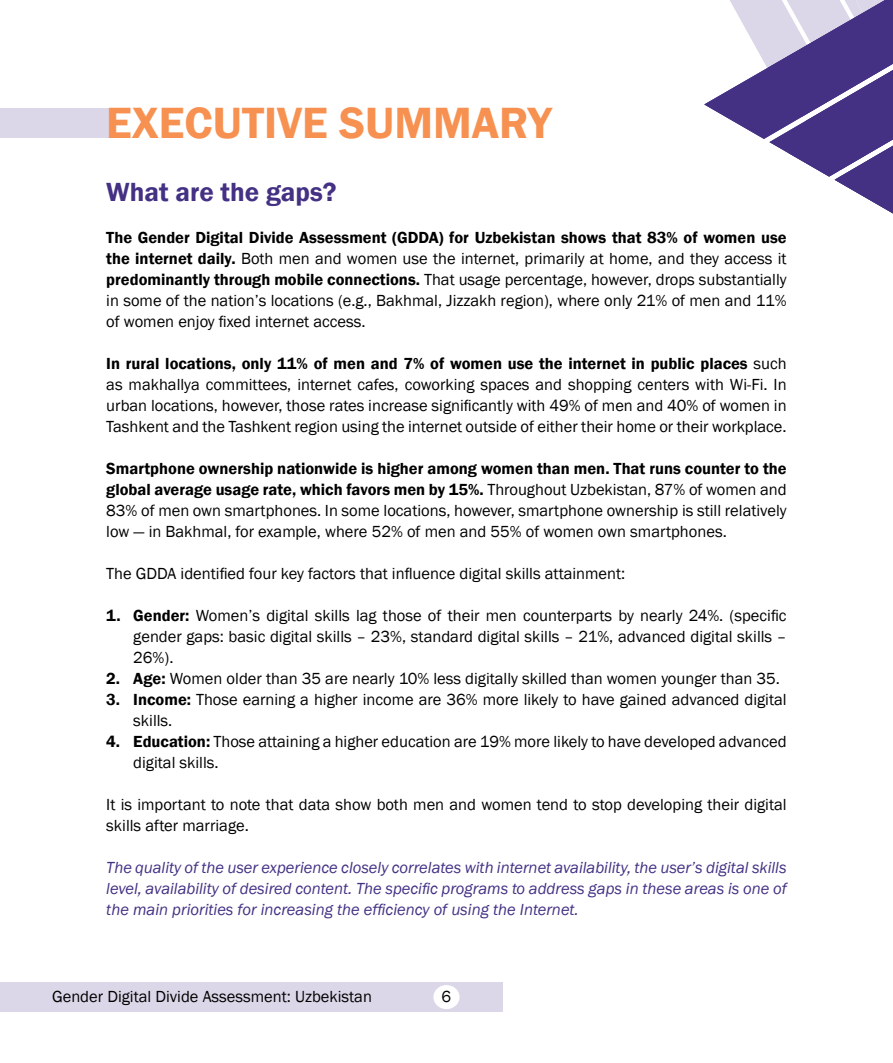
<style>
.page{position:relative;width:893px;height:1063px;background:#fff}
.page>*{position:absolute;margin:0;border:0;box-sizing:border-box;transform-origin:0 0}
.t1{font:600 45px "Franklin Gothic";color:#f79151}
.t2{font:600 27px "Franklin Gothic";color:#443184}
.t3{font:16.5px/21px "Franklin Gothic";color:#000;text-align:justify}
.t4{font:italic 16.5px/21px "Franklin Gothic";color:#443184;text-align:justify}
.s1{font-weight:600}
</style>
<div class="page">
<div style="left:0;top:982px;width:503px;height:30px;background:#dbd7e8"></div>
<div style="left:433px;top:985px;width:27px;height:24px;background:#fff;border-radius:50%"></div>
<svg style="left:704px;top:0;width:189px;height:213px"></svg>
<div style="left:0;top:108px;width:113px;height:30px;background:#dbd7e8"></div>
<h1 class="t1" style="left:106px;top:95px;width:447px">EXECUTIVE SUMMARY</h1>
<h2 class="t2" style="left:106px;top:175px;width:232px">What are the gaps?</h2>
<p class="t3" style="left:106px;top:227px;width:682px"><span class="s1">The Gender Digital Divide Assessment (GDDA) for Uzbekistan shows that 83% of women use the internet daily.</span> Both men and women use the internet, primarily at home, and they access it <span class="s1">predominantly through mobile connections.</span> That usage percentage, however, drops substantially in some of the nation’s locations (e.g., Bakhmal, Jizzakh region), where only 21% of men and 11% of women enjoy fixed internet access.</p>
<p class="t3" style="left:106px;top:353px;width:682px"><span class="s1">In rural locations, only 11% of men and 7% of women use the internet in public places</span> such as makhallya committees, internet cafes, coworking spaces and shopping centers with Wi-Fi. In urban locations, however, those rates increase significantly with 49% of men and 40% of women in Tashkent and the Tashkent region using the internet outside of either their home or their workplace.</p>
<p class="t3" style="left:106px;top:458px;width:682px"><span class="s1">Smartphone ownership nationwide is higher among women than men. That runs counter to the global average usage rate, which favors men by 15%.</span> Throughout Uzbekistan, 87% of women and 83% of men own smartphones. In some locations, however, smartphone ownership is still relatively low — in Bakhmal, for example, where 52% of men and 55% of women own smartphones.</p>
<p class="t3" style="left:106px;top:563px;width:521px">The GDDA identified four key factors that influence digital skills attainment:</p>
<p class="t3" style="left:133px;top:605px;width:655px;text-indent:-27px"><span class="s1">1. Gender:</span> Women’s digital skills lag those of their men counterparts by nearly 24%. (specific gender gaps: basic digital skills – 23%, standard digital skills – 21%, advanced digital skills – 26%).</p>
<p class="t3" style="left:106px;top:668px;width:675px"><span class="s1">2. Age:</span> Women older than 35 are nearly 10% less digitally skilled than women younger than 35.</p>
<p class="t3" style="left:133px;top:689px;width:655px;text-indent:-27px"><span class="s1">3. Income:</span> Those earning a higher income are 36% more likely to have gained advanced digital skills.</p>
<p class="t3" style="left:133px;top:731px;width:655px;text-indent:-27px"><span class="s1">4. Education:</span> Those attaining a higher education are 19% more likely to have developed advanced digital skills.</p>
<p class="t3" style="left:106px;top:794px;width:682px">It is important to note that data show both men and women tend to stop developing their digital skills after marriage.</p>
<p class="t4" style="left:106px;top:857px;width:682px">The quality of the user experience closely correlates with internet availability, the user’s digital skills level, availability of desired content. The specific programs to address gaps in these areas is one of the main priorities for increasing the efficiency of using the Internet.</p>
<p class="t3" style="left:52px;top:987px;width:321px">Gender Digital Divide Assessment: Uzbekistan</p>
<p class="t3" style="left:442px;top:987px;width:11px">6</p>
</div>
